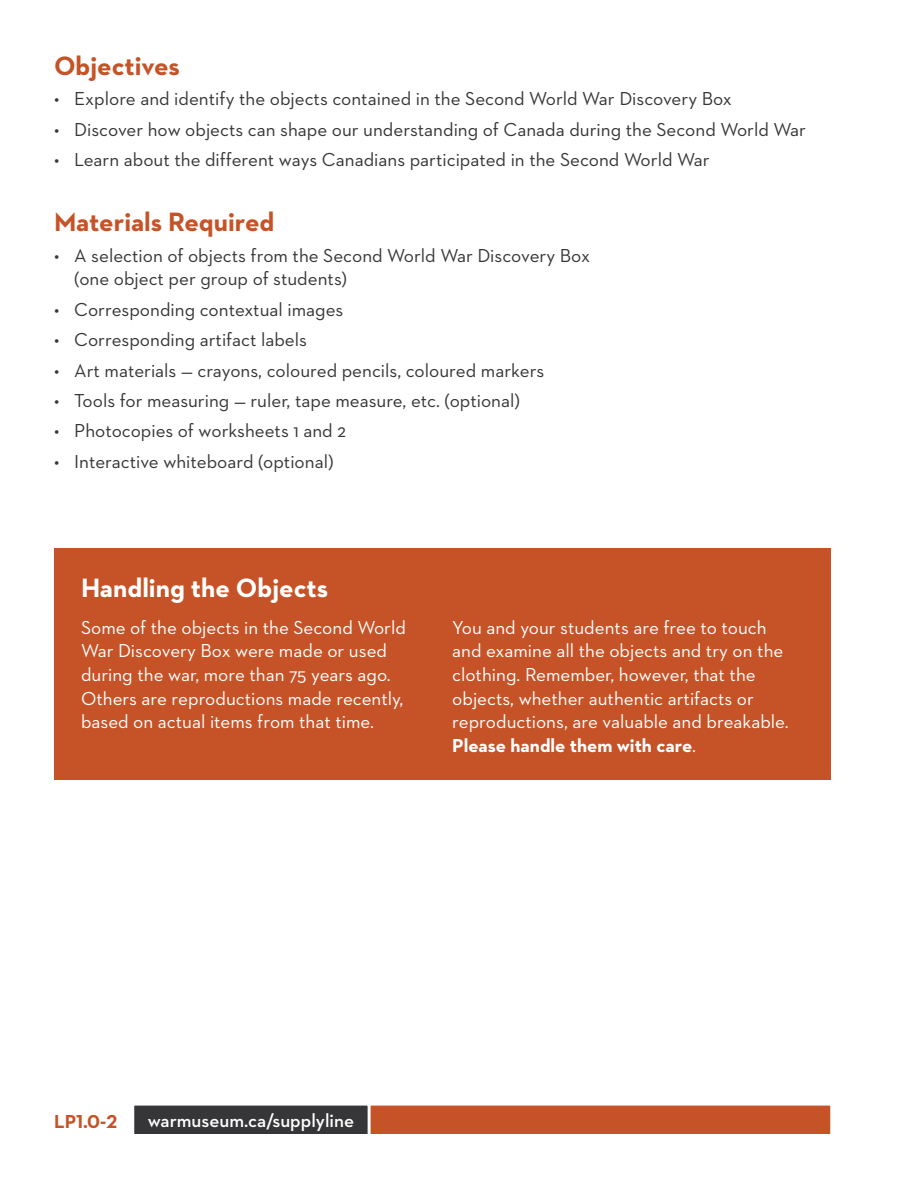
<style>
.page{position:relative;width:918px;height:1188px;background:#fff}
.page>*{position:absolute;margin:0;border:0;box-sizing:border-box;transform-origin:0 0}
.H2_-_Section_Titles{font:700 27px "Neutraface 2 Text";color:#c65327}
.H2_-_Section_Titles-2{font:700 27px "Neutraface 2 Text";color:#fff}
.t1{font:19.2px/23.5px "Neutraface 2 Text";color:#363537}
.P_-_Body_Text__White{font:19.2px/23.5px "Neutraface 2 Text";color:#fff}
.t2{font:600 19.2px "Neutraface 2 Text";color:#fff}
.t3{font:700 19.2px "Neutraface 2 Text";color:#c65327}
.s1{font-weight:700}
</style>
<div class="page">
<div style="left:131px;top:1103px;width:702px;height:34px;background:#c65327;border:3px solid #fff"></div>
<div style="left:133px;top:1104px;width:236px;height:32px;background:#363537"></div>
<div style="left:131px;top:1103px;width:240px;height:34px;border:3px solid #fff"></div>
<div style="left:54px;top:549px;width:776px;height:231px;background:#c65327"></div>
<h2 class="H2_-_Section_Titles" style="left:54px;top:49px;width:127px">Objectives</h2>
<p class="t1" style="left:54px;top:87px;width:679px">• Explore and identify the objects contained in the Second World War Discovery Box</p>
<p class="t1" style="left:54px;top:117px;width:754px">• Discover how objects can shape our understanding of Canada during the Second World War</p>
<p class="t1" style="left:54px;top:148px;width:657px">• Learn about the different ways Canadians participated in the Second World War</p>
<h2 class="H2_-_Section_Titles" style="left:54px;top:205px;width:222px">Materials Required</h2>
<p class="t1" style="left:74px;top:243px;width:517px;text-indent:-20px">• A selection of objects from the Second World War Discovery Box (one object per group of students)</p>
<p class="t1" style="left:54px;top:297px;width:291px">• Corresponding contextual images</p>
<p class="t1" style="left:54px;top:328px;width:255px">• Corresponding artifact labels</p>
<p class="t1" style="left:54px;top:358px;width:492px">• Art materials — crayons, coloured pencils, coloured markers</p>
<p class="t1" style="left:54px;top:388px;width:467px">• Tools for measuring — ruler, tape measure, etc. (optional)</p>
<p class="t1" style="left:54px;top:419px;width:294px">• Photocopies of worksheets 1 and 2</p>
<p class="t1" style="left:54px;top:449px;width:281px">• Interactive whiteboard (optional)</p>
<h2 class="H2_-_Section_Titles-2" style="left:81px;top:570px;width:249px">Handling the Objects</h2>
<p class="P_-_Body_Text__White" style="left:81px;top:615px;width:327px">Some of the objects in the Second World War Discovery Box were made or used during the war, more than 75 years ago.<br>Others are reproductions made recently, based on actual items from that time.</p>
<p class="P_-_Body_Text__White" style="left:452px;top:615px;width:338px">You and your students are free to touch and examine all the objects and try on the clothing. Remember, however, that the objects, whether authentic artifacts or reproductions, are valuable and breakable.<br><span class="s1">Please handle them with care</span>.</p>
<p class="t3" style="left:54px;top:1109px;width:65px">LP1.0-2</p>
<p class="t2" style="left:148px;top:1109px;width:208px">warmuseum.ca/supplyline</p>
</div>
